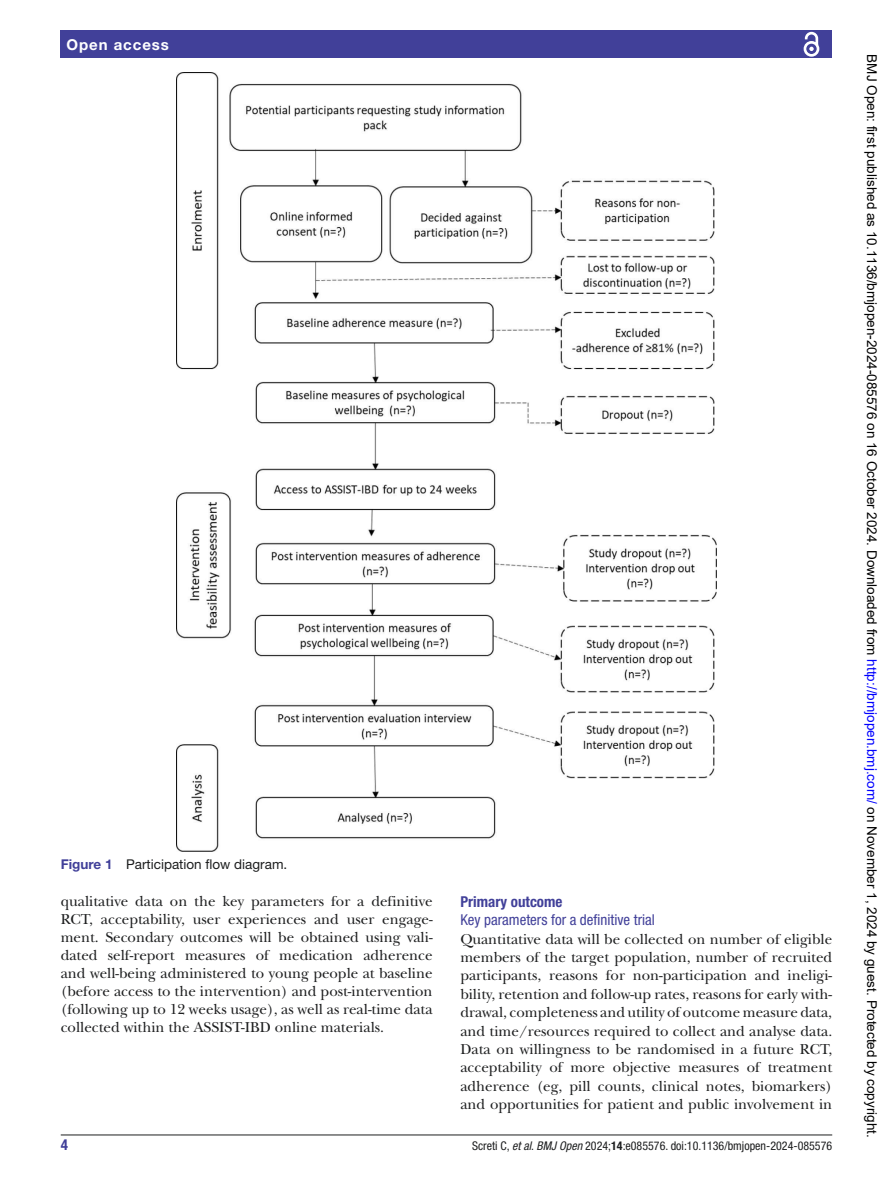
<style>
.page{position:relative;width:893px;height:1191px;background:#fff}
.page>*{position:absolute;margin:0;border:0;box-sizing:border-box;transform-origin:0 0}
.t1{font:15px/18.5px "New Baskerville";color:#1d1e1f;text-align:justify}
.t2{font:condensed 15px "Helvetica Neue LT Std";color:#414099}
.t3{font:700 condensed 15px "Helvetica Neue LT Std";color:#414099}
.t4{font:700 15px "Helvetica Neue LT Std";letter-spacing:.065em;color:#fff}
.t5{font:13.5px "Arial";color:#000}
.t6{font:13.5px "Helvetica Neue LT Std";color:#1d1e1f}
.t7{font:12px "Helvetica Neue LT Std Cn 3";color:#1d1e1f}
.s1{font-weight:700;color:#414099}
.s2{font-family:"Helvetica Neue LT Std";font-style:italic;font-stretch:condensed}
.s3{font-family:"Helvetica Neue LT Std Bd Cn 3"}
.s4{color:#00f}
</style>
<div class="page">
<hr style="left:61px;top:1134px;width:771px;height:1px;background:#1d1e1f">
<div style="left:61px;top:31px;width:771px;height:27px;background:#414099"></div>
<svg style="left:803px;top:31px;width:17px;height:26px"></svg>
<img style="left:176px;top:73px;width:540px;height:778px">
<p class="t4" style="left:66px;top:35px;width:104px">Open access</p>
<p class="t6" style="left:61px;top:856px;width:228px"><span class="s1">Figure 1</span> Participation flow diagram.</p>
<p class="t1" style="left:61px;top:892px;width:373px;line-height:18px">qualitative data on the key parameters for a definitive RCT, acceptability, user experiences and user engage&shy;ment. Secondary outcomes will be obtained using vali&shy;dated self-report measures of medication adherence and well-being administered to young people at baseline (before access to the intervention) and post-intervention (following up to 12 weeks usage), as well as real-time data collected within the ASSIST-IBD online materials.</p>
<p class="t3" style="left:460px;top:892px;width:104px">Primary outcome</p>
<p class="t2" style="left:460px;top:911px;width:196px">Key parameters for a definitive trial</p>
<p class="t1" style="left:460px;top:929px;width:373px">Quantitative data will be collected on number of eligible members of the target population, number of recruited participants, reasons for non-participation and ineligi&shy;bility, retention and follow-up rates, reasons for early with&shy;drawal, completeness and utility of outcome measure data, and time/resources required to collect and analyse data.<br>Data on willingness to be randomised in a future RCT, acceptability of more objective measures of treatment adherence (eg, pill counts, clinical notes, biomarkers) and opportunities for patient and public involvement in</p>
<p class="t3" style="left:61px;top:1135px;width:9px">4</p>
<p class="t7" style="left:472px;top:1138px;width:362px">Screti C, <span class="s2">et al</span>. <span class="s2">BMJ Open</span> 2024;<span class="s3">14</span>:e085576. doi:10.1136/bmjopen-2024-085576</p>
<p class="t5" style="left:881px;top:54px;width:1084px;rotate:90deg">BMJ Open: first published as 10.1136/bmjopen-2024-085576 on 16 October 2024. Downloaded from <span class="s4">http://bmjopen.bmj.com/</span> on November 1, 2024 by guest. Protected by copyright.</p>
</div>
